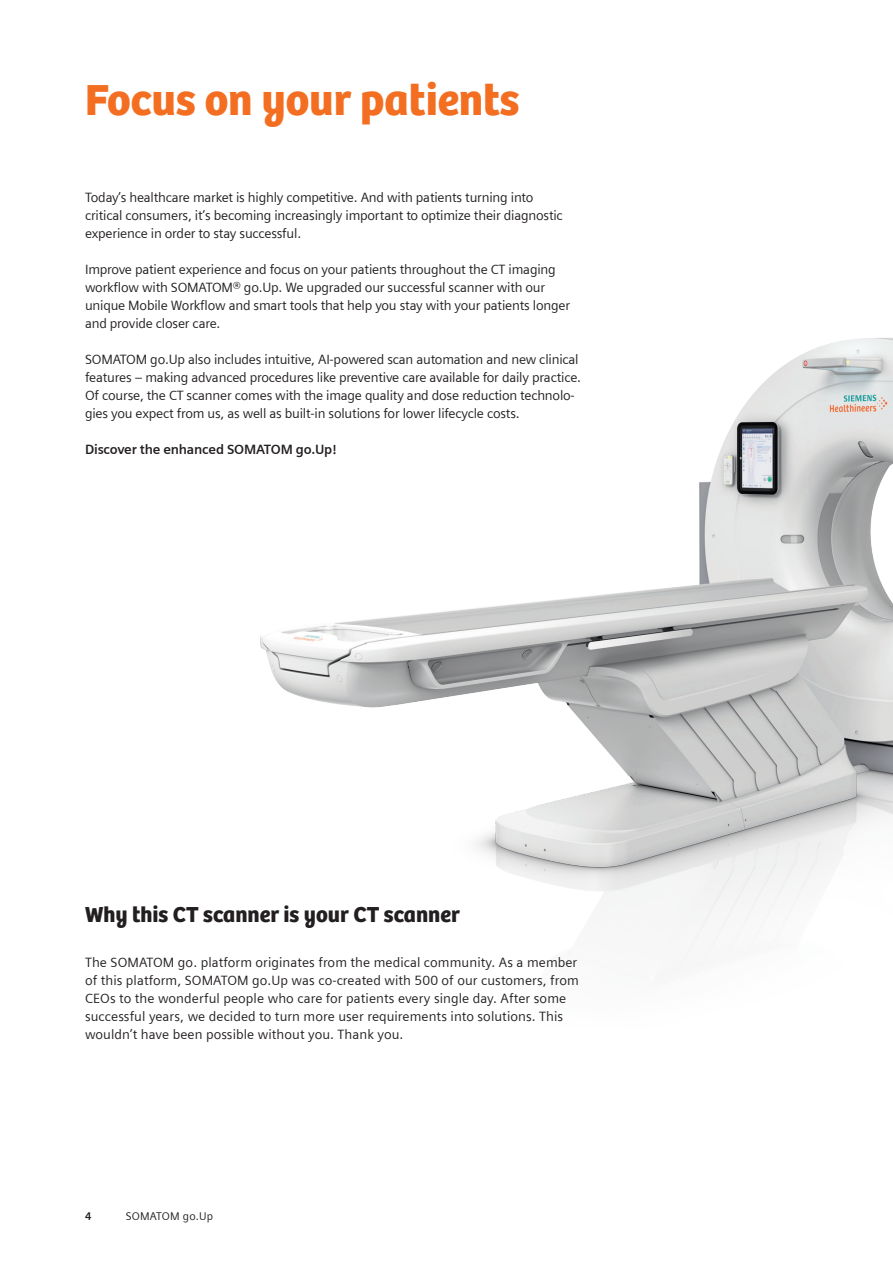
<style>
.page{position:relative;width:893px;height:1263px;background:#fff}
.page>*{position:absolute;margin:0;border:0;box-sizing:border-box;transform-origin:0 0}
.headline__30pt_110{font:45px "Bree SH Headline Regular";color:#f36e21}
.bodytext_headline__1{font:22.5px "Bree SH Headline Regular";color:#231f20}
.bodytext__9pt_12pt{font:13.5px/18px "Siemens Sans";letter-spacing:-.015em;color:#231f20}
.bodytext__9pt_12pt-2{font:13.5px/18px "Siemens Sans";letter-spacing:.005em;color:#231f20}
.bodytext__9pt_12pt-3{font:700 13.5px "Siemens Sans";letter-spacing:-.015em;color:#231f20}
.t1{font:11.25px "Siemens Sans";letter-spacing:.015em;color:#231f20}
.t2{font:700 11.25px "Siemens Sans";color:#231f20}
</style>
<div class="page">
<img style="left:260px;top:338px;width:633px;height:630px">
<p class="headline__30pt_110" style="left:85px;top:73px;width:436px">Focus on your patients</p>
<p class="bodytext__9pt_12pt" style="left:85px;top:188px;width:479px">Today’s healthcare market is highly competitive. And with patients turning into critical consumers, it’s becoming increasingly important to optimize their diagnostic experience in order to stay successful.</p>
<p class="bodytext__9pt_12pt" style="left:85px;top:260px;width:486px">Improve patient experience and focus on your patients throughout the CT imaging workflow with SOMATOM® go.Up. We upgraded our successful scanner with our unique Mobile Workflow and smart tools that help you stay with your patients longer and provide closer care.</p>
<p class="bodytext__9pt_12pt" style="left:85px;top:350px;width:498px">SOMATOM go.Up also includes intuitive, AI-powered scan automation and new clinical features – making advanced procedures like preventive care available for daily practice.<br>Of course, the CT scanner comes with the image quality and dose reduction technolo&shy;gies you expect from us, as well as built-in solutions for lower lifecycle costs.</p>
<p class="bodytext__9pt_12pt-3" style="left:85px;top:442px;width:253px">Discover the enhanced SOMATOM go.Up!</p>
<p class="bodytext_headline__1" style="left:85px;top:901px;width:376px">Why this CT scanner is your CT scanner</p>
<p class="bodytext__9pt_12pt-2" style="left:85px;top:953px;width:495px">The SOMATOM go. platform originates from the medical community. As a member of this platform, SOMATOM go.Up was co-created with 500 of our customers, from CEOs to the wonderful people who care for patients every single day. After some successful years, we decided to turn more user requirements into solutions. This wouldn’t have been possible without you. Thank you.</p>
<p class="t2" style="left:85px;top:1209px;width:8px">4</p>
<p class="t1" style="left:126px;top:1209px;width:89px">SOMATOM go.Up</p>
</div>
